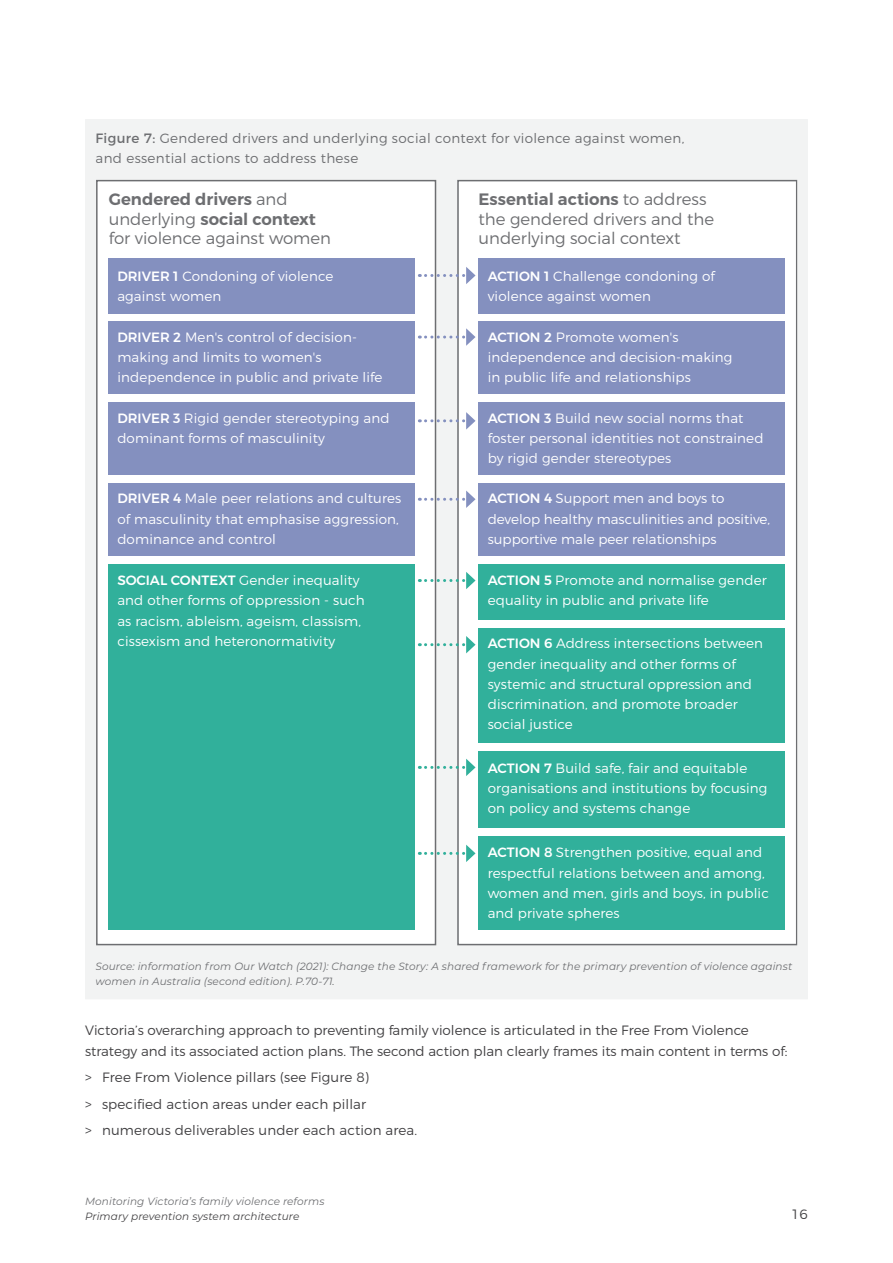
<style>
.page{position:relative;width:893px;height:1263px;background:#fff}
.page>*{position:absolute;margin:0;border:0;box-sizing:border-box;transform-origin:0 0}
.t1{font:300 16.5px/19.5px "Montserrat";color:#6d6e71}
.t2{font:300 13.5px/20.2px "Montserrat";letter-spacing:.01em;color:#fff}
.t3{font:300 13.5px/26.5px "Montserrat";color:#414042}
.t4{font:300 13.5px/20.2px "Montserrat";letter-spacing:.025em;color:#6d6e71}
.t5{font:italic 10.5px/15px "Montserrat";letter-spacing:.01em;color:#6d6e71}
.t6{font:italic 10.5px "Montserrat";letter-spacing:.01em;color:#414042}
.s1{font-weight:400}
.s2{font-weight:600}
.s3{font-weight:500}
</style>
<div class="page">
<div style="left:90px;top:124px;width:713px;height:870px;background:#f2f3f3"></div>
<div style="left:96px;top:180px;width:340px;height:765px;background:#fff;border:2px solid #6d6e71"></div>
<div style="left:457px;top:180px;width:340px;height:765px;background:#fff;border:2px solid #6d6e71"></div>
<div style="left:478px;top:628px;width:307px;height:115px;background:#31b09b"></div>
<div style="left:478px;top:564px;width:307px;height:55px;background:#31b09b"></div>
<div style="left:478px;top:751px;width:307px;height:77px;background:#31b09b"></div>
<div style="left:478px;top:402px;width:307px;height:73px;background:#8490bf"></div>
<div style="left:109px;top:402px;width:306px;height:73px;background:#8490bf"></div>
<div style="left:478px;top:322px;width:307px;height:72px;background:#8490bf"></div>
<div style="left:109px;top:322px;width:306px;height:72px;background:#8490bf"></div>
<div style="left:478px;top:258px;width:307px;height:55px;background:#8490bf"></div>
<div style="left:109px;top:258px;width:306px;height:55px;background:#8490bf"></div>
<div style="left:478px;top:836px;width:307px;height:94px;background:#31b09b"></div>
<div style="left:478px;top:483px;width:307px;height:73px;background:#8490bf"></div>
<div style="left:109px;top:483px;width:306px;height:73px;background:#8490bf"></div>
<div style="left:109px;top:564px;width:306px;height:366px;background:#31b09b"></div>
<svg style="left:419px;top:267px;width:57px;height:17px"></svg>
<svg style="left:419px;top:328px;width:57px;height:18px"></svg>
<svg style="left:419px;top:412px;width:57px;height:18px"></svg>
<svg style="left:419px;top:490px;width:57px;height:18px"></svg>
<svg style="left:419px;top:572px;width:57px;height:17px"></svg>
<svg style="left:419px;top:636px;width:57px;height:17px"></svg>
<svg style="left:419px;top:759px;width:57px;height:17px"></svg>
<svg style="left:419px;top:845px;width:57px;height:17px"></svg>
<div style="left:85px;top:119px;width:723px;height:880px;border:10px solid #f2f3f3"></div>
<p class="t4" style="left:96px;top:127px;width:590px"><span class="s1">Figure 7:</span> Gendered drivers and underlying social context for violence against women, and essential actions to address these</p>
<p class="t1" style="left:109px;top:189px;width:224px"><span class="s2">Gendered drivers</span> and underlying <span class="s2">social context </span>for violence against women</p>
<p class="t1" style="left:478px;top:189px;width:237px"><span class="s2">Essential actions</span> to address the gendered drivers and the underlying social context</p>
<p class="t2" style="left:117px;top:265px;width:218px"><span class="s3">DRIVER 1</span> Condoning of violence against women</p>
<p class="t2" style="left:117px;top:327px;width:267px"><span class="s3">DRIVER 2</span> Men's control of decision&shy;making and limits to women's independence in public and private life</p>
<p class="t2" style="left:117px;top:407px;width:274px"><span class="s3">DRIVER 3</span> Rigid gender stereotyping and dominant forms of masculinity</p>
<p class="t2" style="left:117px;top:488px;width:286px"><span class="s3">DRIVER 4</span> Male peer relations and cultures of masculinity that emphasise aggression, dominance and control</p>
<p class="t2" style="left:117px;top:570px;width:249px"><span class="s3">SOCIAL CONTEXT</span> Gender inequality and other forms of oppression - such as racism, ableism, ageism, classism, cissexism and heteronormativity</p>
<p class="t2" style="left:488px;top:265px;width:229px"><span class="s3">ACTION 1</span> Challenge condoning of violence against women</p>
<p class="t2" style="left:488px;top:327px;width:246px"><span class="s3">ACTION 2</span> Promote women's independence and decision-making in public life and relationships</p>
<p class="t2" style="left:488px;top:407px;width:277px"><span class="s3">ACTION 3</span> Build new social norms that foster personal identities not constrained by rigid gender stereotypes</p>
<p class="t2" style="left:488px;top:488px;width:284px"><span class="s3">ACTION 4</span> Support men and boys to develop healthy masculinities and positive, supportive male peer relationships</p>
<p class="t2" style="left:488px;top:570px;width:281px"><span class="s3">ACTION 5</span> Promote and normalise gender equality in public and private life</p>
<p class="t2" style="left:488px;top:633px;width:277px"><span class="s3">ACTION 6</span> Address intersections between gender inequality and other forms of systemic and structural oppression and discrimination, and promote broader social justice</p>
<p class="t2" style="left:488px;top:757px;width:281px"><span class="s3">ACTION 7</span> Build safe, fair and equitable organisations and institutions by focusing on policy and systems change</p>
<p class="t2" style="left:488px;top:842px;width:283px"><span class="s3">ACTION 8</span> Strengthen positive, equal and respectful relations between and among, women and men, girls and boys, in public and private spheres</p>
<p class="t5" style="left:96px;top:958px;width:698px">Source: information from Our Watch (2021): Change the Story: A shared framework for the primary prevention of violence against women in Australia (second edition). P.70-71.</p>
<p class="t3" style="left:85px;top:1020px;width:704px;line-height:20.2px">Victoria’s overarching approach to preventing family violence is articulated in the Free From Violence strategy and its associated action plans. The second action plan clearly frames its main content in terms of:</p>
<p class="t3" style="left:85px;top:1064px;width:334px">&gt; Free From Violence pillars (see Figure 8)<br>&gt; specified action areas under each pillar<br>&gt; numerous deliverables under each action area.</p>
<p class="t5" style="left:85px;top:1194px;width:241px">Monitoring Victoria’s family violence reforms</p>
<p class="t6" style="left:85px;top:1209px;width:216px">Primary prevention system architecture</p>
<p class="t3" style="left:791px;top:1201px;width:18px">16</p>
</div>
